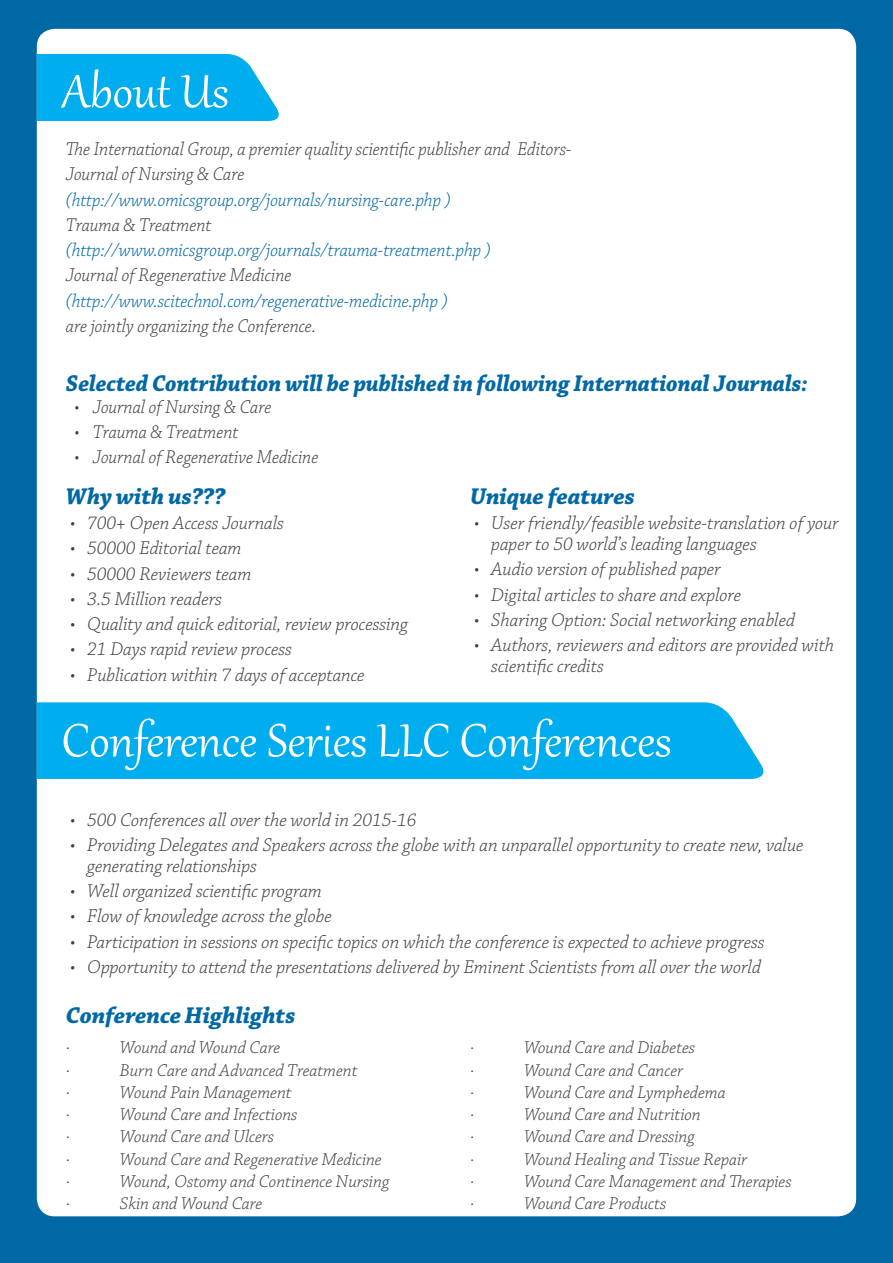
<style>
.page{position:relative;width:893px;height:1263px;background:#0069a5}
.page>*{position:absolute;margin:0;border:0;box-sizing:border-box;transform-origin:0 0}
.t1{font:56.85px "Gabriola";color:#fff}
.t2{font:italic 700 24px "Chaparral Pro";letter-spacing:-.005em;color:#0069a5;scale:.95 1}
.t3{font:italic 700 24px "Chaparral Pro";letter-spacing:-.005em;color:#0069a5}
.t4{font:italic 300 19.5px/21px "Chaparral Pro";letter-spacing:-.005em;color:#414042}
.t5{font:italic 300 19.5px/25.2px "Chaparral Pro";letter-spacing:-.005em;color:#414042;scale:.95 1}
.t6{font:italic 300 19.5px "Chaparral Pro";letter-spacing:-.005em;color:#0069a5;scale:.95 1}
.t7{font:italic 300 18px "Chaparral Pro";letter-spacing:-.005em;color:#414042}
</style>
<div class="page">
<div style="left:37px;top:29px;width:819px;height:1187px;background:#fff;border-radius:18px"></div>
<div style="left:37px;top:702px;width:727px;height:77px;background:#00aeef"></div>
<div style="left:37px;top:54px;width:242px;height:67px;background:#00aeef"></div>
<h1 class="t1" style="left:62px;top:54px;width:168px">About Us</h1>
<p class="t5" style="left:66px;top:137px;width:534px">The International Group, a premier quality scientific publisher and Editors-<br>Journal of Nursing &amp; Care</p>
<p class="t6" style="left:66px;top:189px;width:406px">(http://www.omicsgroup.org/journals/nursing-care.php )</p>
<p class="t5" style="left:66px;top:213px;width:155px">Trauma &amp; Treatment</p>
<p class="t6" style="left:66px;top:239px;width:449px">(http://www.omicsgroup.org/journals/trauma-treatment.php )</p>
<p class="t5" style="left:66px;top:264px;width:239px">Journal of Regenerative Medicine</p>
<p class="t6" style="left:66px;top:290px;width:403px">(http://www.scitechnol.com/regenerative-medicine.php )</p>
<p class="t5" style="left:66px;top:314px;width:265px">are jointly organizing the Conference.</p>
<p class="t2" style="left:66px;top:369px;width:783px">Selected Contribution will be published in following International Journals:</p>
<p class="t5" style="left:74px;top:395px;width:209px">• Journal of Nursing &amp; Care</p>
<p class="t5" style="left:74px;top:420px;width:174px">• Trauma &amp; Treatment</p>
<p class="t5" style="left:74px;top:445px;width:258px">• Journal of Regenerative Medicine</p>
<p class="t3" style="left:66px;top:482px;width:161px">Why with us???</p>
<p class="t4" style="left:70px;top:513px;width:215px">• 700+ Open Access Journals</p>
<p class="t4" style="left:70px;top:538px;width:173px">• 50000 Editorial team</p>
<p class="t4" style="left:70px;top:564px;width:183px">• 50000 Reviewers team</p>
<p class="t4" style="left:70px;top:589px;width:153px">• 3.5 Million readers</p>
<p class="t4" style="left:70px;top:614px;width:339px">• Quality and quick editorial, review processing</p>
<p class="t4" style="left:70px;top:639px;width:223px">• 21 Days rapid review process</p>
<p class="t4" style="left:70px;top:665px;width:296px">• Publication within 7 days of acceptance</p>
<p class="t3" style="left:470px;top:482px;width:166px">Unique features</p>
<p class="t4" style="left:491px;top:513px;width:349px;text-indent:-17px">• User friendly/feasible website-translation of your paper to 50 world’s leading languages</p>
<p class="t4" style="left:474px;top:559px;width:248px">• Audio version of published paper</p>
<p class="t4" style="left:474px;top:585px;width:269px">• Digital articles to share and explore</p>
<p class="t4" style="left:474px;top:610px;width:322px">• Sharing Option: Social networking enabled</p>
<p class="t4" style="left:491px;top:635px;width:344px;text-indent:-17px">• Authors, reviewers and editors are provided with scientific credits</p>
<h1 class="t1" style="left:62px;top:703px;width:611px">Conference Series LLC Conferences</h1>
<p class="t4" style="left:70px;top:810px;width:348px">• 500 Conferences all over the world in 2015-16</p>
<p class="t4" style="left:87px;top:835px;width:718px;text-indent:-17px">• Providing Delegates and Speakers across the globe with an unparallel opportunity to create new, value generating relationships</p>
<p class="t4" style="left:70px;top:881px;width:253px">• Well organized scientific program</p>
<p class="t4" style="left:70px;top:906px;width:263px">• Flow of knowledge across the globe</p>
<p class="t4" style="left:70px;top:932px;width:696px">• Participation in sessions on specific topics on which the conference is expected to achieve progress</p>
<p class="t4" style="left:70px;top:957px;width:692px">• Opportunity to attend the presentations delivered by Eminent Scientists from all over the world</p>
<p class="t3" style="left:66px;top:1001px;width:231px">Conference Highlights</p>
<p class="t7" style="left:66px;top:1038px;width:6px">·</p>
<p class="t7" style="left:120px;top:1038px;width:162px">Wound and Wound Care</p>
<p class="t7" style="left:66px;top:1060px;width:6px">·</p>
<p class="t7" style="left:120px;top:1060px;width:239px">Burn Care and Advanced Treatment</p>
<p class="t7" style="left:66px;top:1082px;width:6px">·</p>
<p class="t7" style="left:120px;top:1082px;width:173px">Wound Pain Management</p>
<p class="t7" style="left:66px;top:1105px;width:6px">·</p>
<p class="t7" style="left:120px;top:1105px;width:179px">Wound Care and Infections</p>
<p class="t7" style="left:66px;top:1127px;width:6px">·</p>
<p class="t7" style="left:120px;top:1127px;width:156px">Wound Care and Ulcers</p>
<p class="t7" style="left:66px;top:1149px;width:6px">·</p>
<p class="t7" style="left:120px;top:1149px;width:263px">Wound Care and Regenerative Medicine</p>
<p class="t7" style="left:66px;top:1171px;width:6px">·</p>
<p class="t7" style="left:120px;top:1171px;width:271px">Wound, Ostomy and Continence Nursing</p>
<p class="t7" style="left:66px;top:1194px;width:6px">·</p>
<p class="t7" style="left:120px;top:1194px;width:144px">Skin and Wound Care</p>
<p class="t7" style="left:470px;top:1038px;width:6px">·</p>
<p class="t7" style="left:524px;top:1038px;width:173px">Wound Care and Diabetes</p>
<p class="t7" style="left:470px;top:1060px;width:6px">·</p>
<p class="t7" style="left:524px;top:1060px;width:161px">Wound Care and Cancer</p>
<p class="t7" style="left:470px;top:1082px;width:6px">·</p>
<p class="t7" style="left:524px;top:1082px;width:203px">Wound Care and Lymphedema</p>
<p class="t7" style="left:470px;top:1105px;width:6px">·</p>
<p class="t7" style="left:524px;top:1105px;width:178px">Wound Care and Nutrition</p>
<p class="t7" style="left:470px;top:1127px;width:6px">·</p>
<p class="t7" style="left:524px;top:1127px;width:172px">Wound Care and Dressing</p>
<p class="t7" style="left:470px;top:1149px;width:6px">·</p>
<p class="t7" style="left:524px;top:1149px;width:225px">Wound Healing and Tissue Repair</p>
<p class="t7" style="left:470px;top:1171px;width:6px">·</p>
<p class="t7" style="left:524px;top:1171px;width:269px">Wound Care Management and Therapies</p>
<p class="t7" style="left:470px;top:1194px;width:6px">·</p>
<p class="t7" style="left:524px;top:1194px;width:144px">Wound Care Products</p>
</div>
